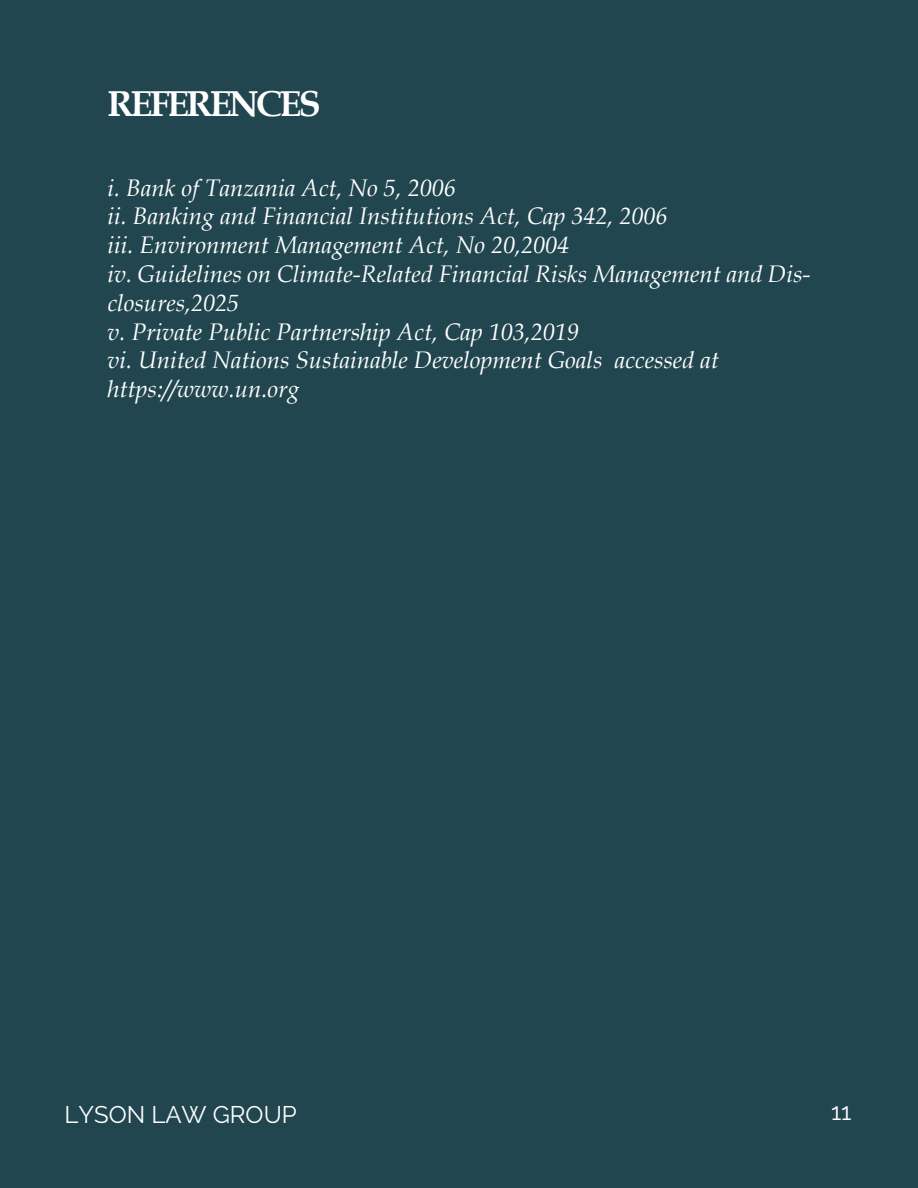
<style>
.page{position:relative;width:918px;height:1188px;background:#21464f}
.page>*{position:absolute;margin:0;border:0;box-sizing:border-box;transform-origin:0 0}
.t1{font:700 36px "Book Antiqua";letter-spacing:-.075em;color:#fff}
.t2{font:italic 24px/28.8px "Book Antiqua";color:#fff}
.t3{font:24px "Raleway";color:#fff}
</style>
<div class="page">
<h1 class="t1" style="left:107px;top:79px;width:215px">REFERENCES</h1>
<p class="t2" style="left:107px;top:172px;width:705px">i. Bank of Tanzania Act, No 5, 2006<br>ii. Banking and Financial Institutions Act, Cap 342, 2006<br>iii. Environment Management Act, No 20,2004<br>iv. Guidelines on Climate-Related Financial Risks Management and Dis&shy;closures,2025<br>v. Private Public Partnership Act, Cap 103,2019<br>vi. United Nations Sustainable Development Goals accessed at https://www.un.org</p>
<p class="t3" style="left:65px;top:1101px;width:234px">LYSON LAW GROUP</p>
<p class="t3" style="left:831px;top:1098px;width:22px">11</p>
</div>
